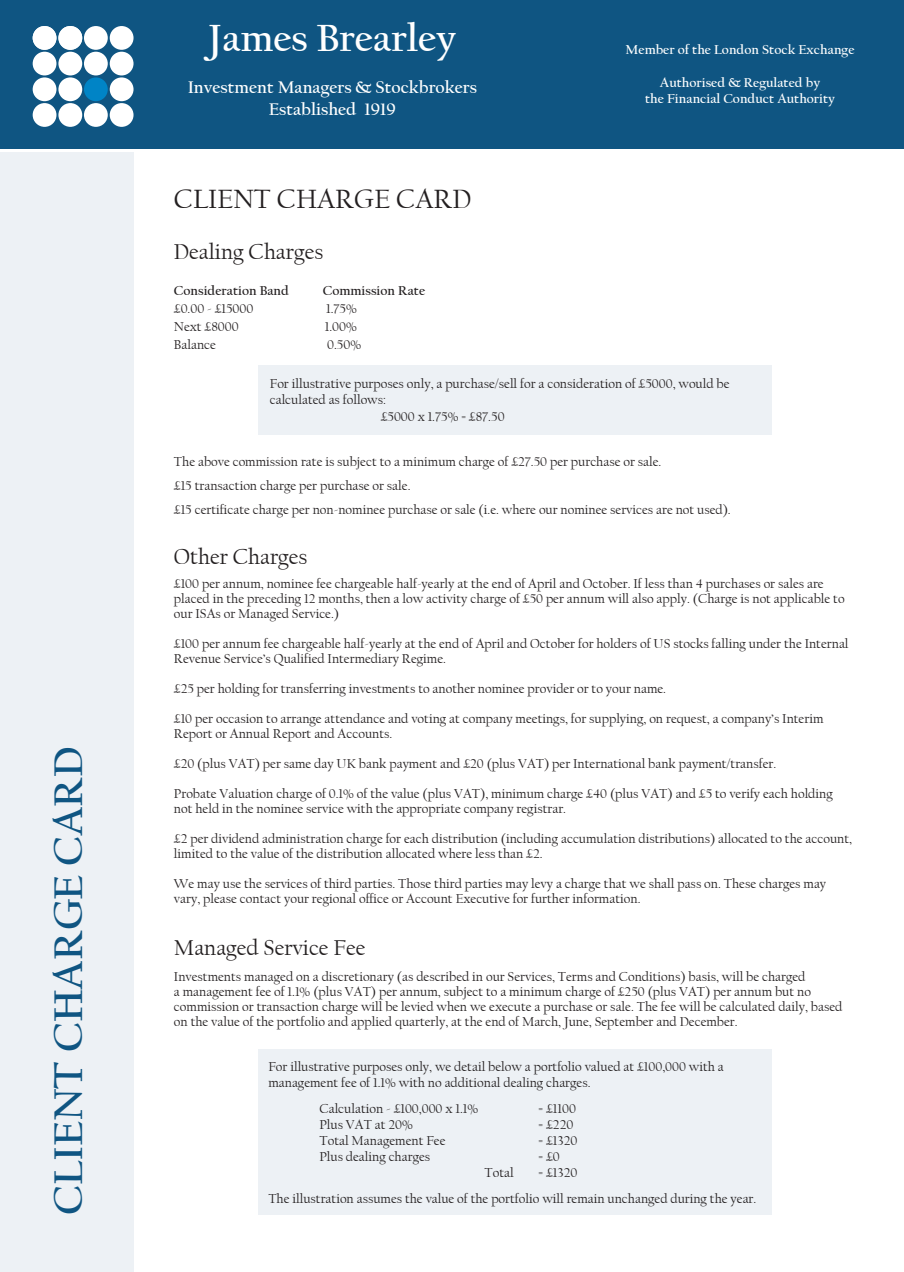
<style>
.page{position:relative;width:904px;height:1272px;background:#fff}
.page>*{position:absolute;margin:0;border:0;box-sizing:border-box;transform-origin:0 0}
.t1{font:700 42px "Californian FB";color:#0f5582}
.t2{font:700 39.75px "Californian FB";color:#fff}
.Body{font:27.75px "Californian FB";color:#231f20}
.Body-2{font:22.5px "Californian FB";color:#231f20}
.t3{font:700 17.7px/21.1px "Californian FB";color:#fff;text-align:center}
.Body-3{font:13.5px/15px "Californian FB";color:#231f20}
.t4{font:700 13.5px "Californian FB";color:#fff}
.Body-4{font:700 13.5px "Californian FB";color:#231f20}
</style>
<div class="page">
<div style="left:0;top:152px;width:133px;height:1120px;background:#edf1f5"></div>
<div style="left:0;top:0;width:903px;height:149px;background:#0f5582"></div>
<div style="left:33px;top:26px;width:23px;height:24px;background:#fff;border-radius:50%"></div>
<div style="left:58px;top:26px;width:24px;height:24px;background:#fff;border-radius:50%"></div>
<div style="left:84px;top:26px;width:24px;height:24px;background:#fff;border-radius:50%"></div>
<div style="left:110px;top:26px;width:23px;height:24px;background:#fff;border-radius:50%"></div>
<div style="left:33px;top:52px;width:23px;height:23px;background:#fff;border-radius:50%"></div>
<div style="left:58px;top:52px;width:24px;height:23px;background:#fff;border-radius:50%"></div>
<div style="left:84px;top:52px;width:24px;height:23px;background:#fff;border-radius:50%"></div>
<div style="left:110px;top:52px;width:23px;height:23px;background:#fff;border-radius:50%"></div>
<div style="left:33px;top:77px;width:23px;height:24px;background:#fff;border-radius:50%"></div>
<div style="left:58px;top:77px;width:24px;height:24px;background:#fff;border-radius:50%"></div>
<div style="left:84px;top:77px;width:24px;height:24px;background:#0084c6;border-radius:50%"></div>
<div style="left:110px;top:77px;width:23px;height:24px;background:#fff;border-radius:50%"></div>
<div style="left:33px;top:103px;width:23px;height:24px;background:#fff;border-radius:50%"></div>
<div style="left:58px;top:103px;width:24px;height:24px;background:#fff;border-radius:50%"></div>
<div style="left:84px;top:103px;width:24px;height:24px;background:#fff;border-radius:50%"></div>
<div style="left:110px;top:103px;width:23px;height:24px;background:#fff;border-radius:50%"></div>
<div style="left:258px;top:365px;width:513px;height:70px;background:#edf1f5"></div>
<div style="left:258px;top:1049px;width:513px;height:165px;background:#edf1f5"></div>
<p class="t1" style="left:45px;top:1214px;width:470px;rotate:-90deg">CLIENT CHARGE CARD</p>
<p class="t2" style="left:208px;top:16px;width:249px">James Brearley</p>
<p class="t3" style="left:187px;top:77px;width:291px">Investment Managers &amp; Stockbrokers<br>Established 1919</p>
<p class="Body" style="left:174px;top:184px;width:299px">CLIENT CHARGE CARD</p>
<p class="Body-2" style="left:174px;top:239px;width:151px">Dealing Charges</p>
<p class="Body-4" style="left:174px;top:283px;width:117px">Consideration Band</p>
<p class="Body-4" style="left:323px;top:283px;width:104px">Commission Rate</p>
<p class="Body-3" style="left:174px;top:301px;width:81px">£0.00 - £15000</p>
<p class="Body-3" style="left:326px;top:301px;width:32px">1.75%</p>
<p class="Body-3" style="left:174px;top:319px;width:66px">Next £8000</p>
<p class="Body-3" style="left:324px;top:319px;width:34px">1.00%</p>
<p class="Body-3" style="left:174px;top:337px;width:43px">Balance</p>
<p class="Body-3" style="left:327px;top:337px;width:36px">0.50%</p>
<p class="t4" style="left:625px;top:42px;width:230px">Member of the London Stock Exchange</p>
<p class="t4" style="left:659px;top:75px;width:162px">Authorised &amp; Regulated by</p>
<p class="t4" style="left:644px;top:91px;width:191px">the Financial Conduct Authority</p>
<p class="Body-3" style="left:269px;top:377px;width:461px">For illustrative purposes only, a purchase/sell for a consideration of £5000, would be</p>
<p class="Body-3" style="left:269px;top:393px;width:118px">calculated as follows:</p>
<p class="Body-3" style="left:380px;top:409px;width:125px">£5000 x 1.75% = £87.50</p>
<p class="Body-3" style="left:174px;top:450px;width:558px;line-height:24px">The above commission rate is subject to a minimum charge of £27.50 per purchase or sale.<br>£15 transaction charge per purchase or sale.<br>£15 certificate charge per non-nominee purchase or sale (i.e. where our nominee services are not used).</p>
<p class="Body-2" style="left:174px;top:544px;width:135px">Other Charges</p>
<p class="Body-3" style="left:174px;top:576px;width:672px">£100 per annum, nominee fee chargeable half-yearly at the end of April and October. If less than 4 purchases or sales are placed in the preceding 12 months, then a low activity charge of £50 per annum will also apply. (Charge is not applicable to our ISAs or Managed Service.)</p>
<p class="Body-3" style="left:174px;top:636px;width:675px">£100 per annum fee chargeable half-yearly at the end of April and October for holders of US stocks falling under the Internal<br>Revenue Service’s Qualified Intermediary Regime.</p>
<p class="Body-3" style="left:174px;top:681px;width:493px">£25 per holding for transferring investments to another nominee provider or to your name.</p>
<p class="Body-3" style="left:174px;top:711px;width:650px">£10 per occasion to arrange attendance and voting at company meetings, for supplying, on request, a company’s Interim<br>Report or Annual Report and Accounts.</p>
<p class="Body-3" style="left:174px;top:756px;width:603px">£20 (plus VAT) per same day UK bank payment and £20 (plus VAT) per International bank payment/transfer.</p>
<p class="Body-3" style="left:174px;top:786px;width:660px">Probate Valuation charge of 0.1% of the value (plus VAT), minimum charge £40 (plus VAT) and £5 to verify each holding not held in the nominee service with the appropriate company registrar.</p>
<p class="Body-3" style="left:174px;top:831px;width:679px">£2 per dividend administration charge for each distribution (including accumulation distributions) allocated to the account, limited to the value of the distribution allocated where less than £2.</p>
<p class="Body-3" style="left:174px;top:876px;width:653px">We may use the services of third parties. Those third parties may levy a charge that we shall pass on. These charges may vary, please contact your regional office or Account Executive for further information.</p>
<p class="Body-2" style="left:174px;top:935px;width:193px">Managed Service Fee</p>
<p class="Body-3" style="left:174px;top:969px;width:669px">Investments managed on a discretionary (as described in our Services, Terms and Conditions) basis, will be charged<br>a management fee of 1.1% (plus VAT) per annum, subject to a minimum charge of £250 (plus VAT) per annum but no commission or transaction charge will be levied when we execute a purchase or sale. The fee will be calculated daily, based on the value of the portfolio and applied quarterly, at the end of March, June, September and December.</p>
<p class="Body-3" style="left:268px;top:1059px;width:457px">For illustrative purposes only, we detail below a portfolio valued at £100,000 with a</p>
<p class="Body-3" style="left:268px;top:1076px;width:323px">management fee of 1.1% with no additional dealing charges.</p>
<p class="Body-3" style="left:319px;top:1101px;width:160px">Calculation - £100,000 x 1.1%</p>
<p class="Body-3" style="left:538px;top:1101px;width:39px">= £1100</p>
<p class="Body-3" style="left:319px;top:1117px;width:95px">Plus VAT at 20%</p>
<p class="Body-3" style="left:538px;top:1117px;width:36px">= £220</p>
<p class="Body-3" style="left:319px;top:1133px;width:127px">Total Management Fee</p>
<p class="Body-3" style="left:538px;top:1133px;width:40px">= £1320</p>
<p class="Body-3" style="left:319px;top:1149px;width:112px">Plus dealing charges</p>
<p class="Body-3" style="left:538px;top:1149px;width:23px">= £0</p>
<p class="Body-3" style="left:484px;top:1166px;width:31px">Total</p>
<p class="Body-3" style="left:538px;top:1166px;width:40px">= £1320</p>
<p class="Body-3" style="left:268px;top:1191px;width:489px">The illustration assumes the value of the portfolio will remain unchanged during the year.</p>
</div>
